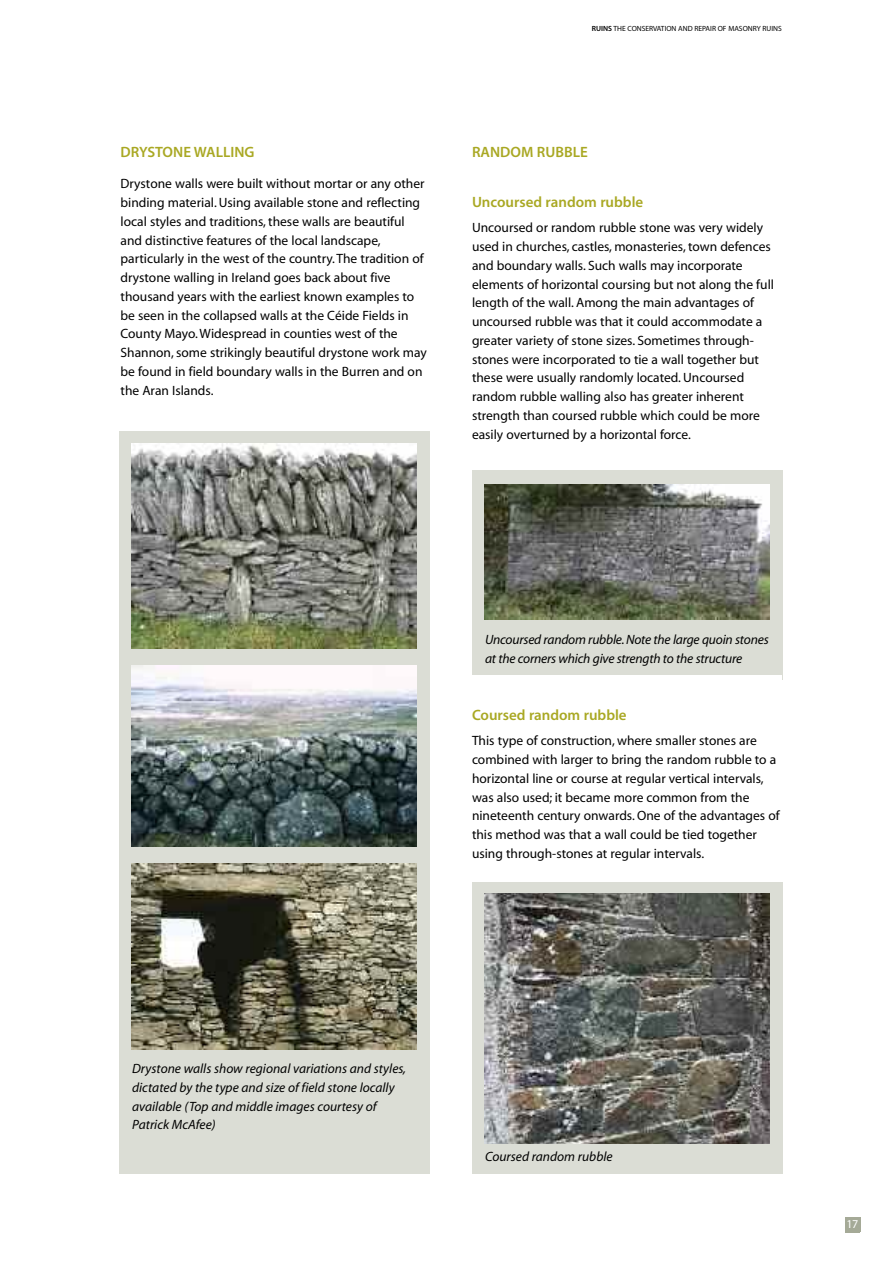
<style>
.page{position:relative;width:893px;height:1263px;background:#fff}
.page>*{position:absolute;margin:0;border:0;box-sizing:border-box;transform-origin:0 0}
.t1{font:15px "Myriad MM.565.wt.600.wd";color:#a9a823}
.t2{font:13.5px/18.8px "Myriad MM.400.wt.600.wd";color:#000}
.t3{font:13.5px/18.8px "Myriad MM It.400.wt.600.wd";color:#000}
.t4{font:12px "Myriad MM.400.wt.600.wd";color:#fff}
.t5{font:7.5px "Myriad MM.400.wt.600.wd";color:#000}
.s1{font-family:"Myriad MM.565.wt.600.wd"}
</style>
<div class="page">
<div style="left:845px;top:1217px;width:15px;height:15px;background:#a5aa97"></div>
<div style="left:119px;top:431px;width:310px;height:743px;background:#dbddd5"></div>
<img style="left:132px;top:444px;width:285px;height:204px">
<img style="left:132px;top:665px;width:285px;height:181px">
<img style="left:132px;top:864px;width:285px;height:185px">
<div style="left:472px;top:470px;width:310px;height:209px;background:#dbddd5"></div>
<img style="left:485px;top:484px;width:285px;height:136px">
<div style="left:472px;top:882px;width:310px;height:292px;background:#dbddd5"></div>
<img style="left:485px;top:893px;width:285px;height:251px">
<div style="left:468px;top:675px;width:314px;height:23px;background:#fff"></div>
<p class="t5" style="left:592px;top:26px;width:191px"><span class="s1">RUINS</span> THE CONSERVATION AND REPAIR OF MASONRY RUINS</p>
<p class="t1" style="left:121px;top:146px;width:135px">DRYSTONE WALLING</p>
<p class="t2" style="left:121px;top:175px;width:308px">Drystone walls were built without mortar or any other binding material. Using available stone and reflecting local styles and traditions, these walls are beautiful and distinctive features of the local landscape, particularly in the west of the country.The tradition of drystone walling in Ireland goes back about five thousand years with the earliest known examples to be seen in the collapsed walls at the Céide Fields in County Mayo.Widespread in counties west of the Shannon, some strikingly beautiful drystone work may be found in field boundary walls in the Burren and on the Aran Islands.</p>
<p class="t1" style="left:472px;top:146px;width:117px">RANDOM RUBBLE</p>
<p class="t1" style="left:472px;top:197px;width:173px">Uncoursed random rubble</p>
<p class="t2" style="left:472px;top:220px;width:303px">Uncoursed or random rubble stone was very widely used in churches, castles, monasteries, town defences and boundary walls. Such walls may incorporate elements of horizontal coursing but not along the full length of the wall. Among the main advantages of uncoursed rubble was that it could accommodate a greater variety of stone sizes. Sometimes through&shy;stones were incorporated to tie a wall together but these were usually randomly located. Uncoursed random rubble walling also has greater inherent strength than coursed rubble which could be more easily overturned by a horizontal force.</p>
<p class="t3" style="left:485px;top:631px;width:285px">Uncoursed random rubble.Note the large quoin stones at the corners which give strength to the structure</p>
<p class="t1" style="left:472px;top:709px;width:156px">Coursed random rubble</p>
<p class="t2" style="left:472px;top:733px;width:309px">This type of construction, where smaller stones are combined with larger to bring the random rubble to a horizontal line or course at regular vertical intervals, was also used; it became more common from the nineteenth century onwards. One of the advantages of this method was that a wall could be tied together using through-stones at regular intervals.</p>
<p class="t3" style="left:132px;top:1060px;width:275px">Drystone walls show regional variations and styles, dictated by the type and size of field stone locally available (Top and middle images courtesy of Patrick McAfee)</p>
<p class="t3" style="left:485px;top:1148px;width:129px">Coursed random rubble</p>
<p class="t4" style="left:846px;top:1220px;width:13px">17</p>
</div>
